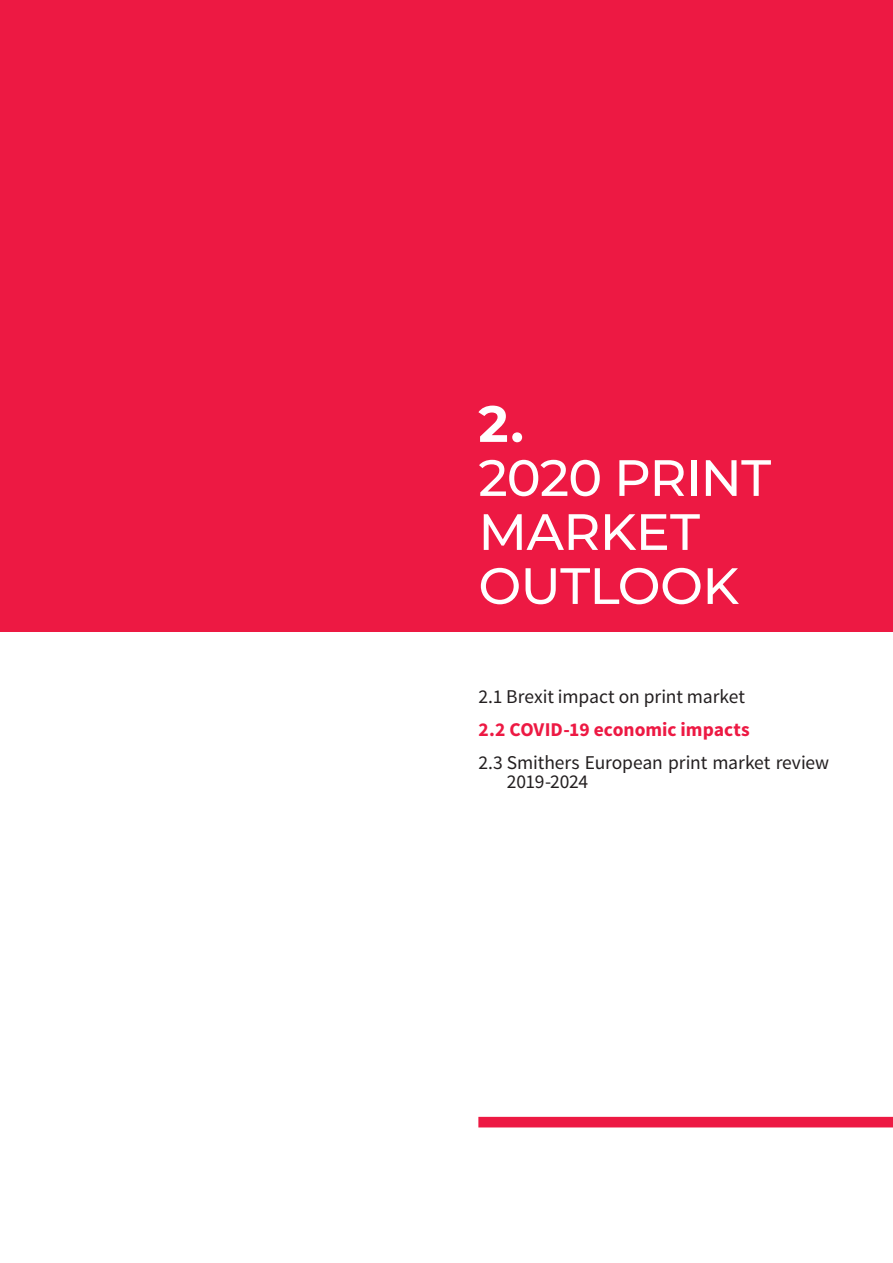
<style>
.page{position:relative;width:893px;height:1263px;background:#fff}
.page>*{position:absolute;margin:0;border:0;box-sizing:border-box;transform-origin:0 0}
.t1{font:500 51px/54px "Montserrat";letter-spacing:-.015em;color:#fff}
.t2{font:700 51px "Montserrat";color:#fff}
.t3{font:19.5px/19.5px "Source Sans Pro";letter-spacing:-.005em;color:#231f20}
.t4{font:700 19.5px "Source Sans Pro";color:#ed1943}
</style>
<div class="page">
<div style="left:0;top:0;width:893px;height:631px;background:#ed1943"></div>
<div style="left:478px;top:1117px;width:415px;height:10px;background:#ed1943"></div>
<h1 class="t2" style="left:478px;top:387px;width:47px">2.</h1>
<h1 class="t1" style="left:478px;top:449px;width:294px">2020 PRINT<br>MARKET<br>OUTLOOK</h1>
<p class="t3" style="left:478px;top:687px;width:268px">2.1 Brexit impact on print market</p>
<p class="t4" style="left:478px;top:717px;width:273px">2.2 COVID-19 economic impacts</p>
<p class="t3" style="left:507px;top:753px;width:324px;text-indent:-29px">2.3 Smithers European print market review<br>2019-2024</p>
</div>
